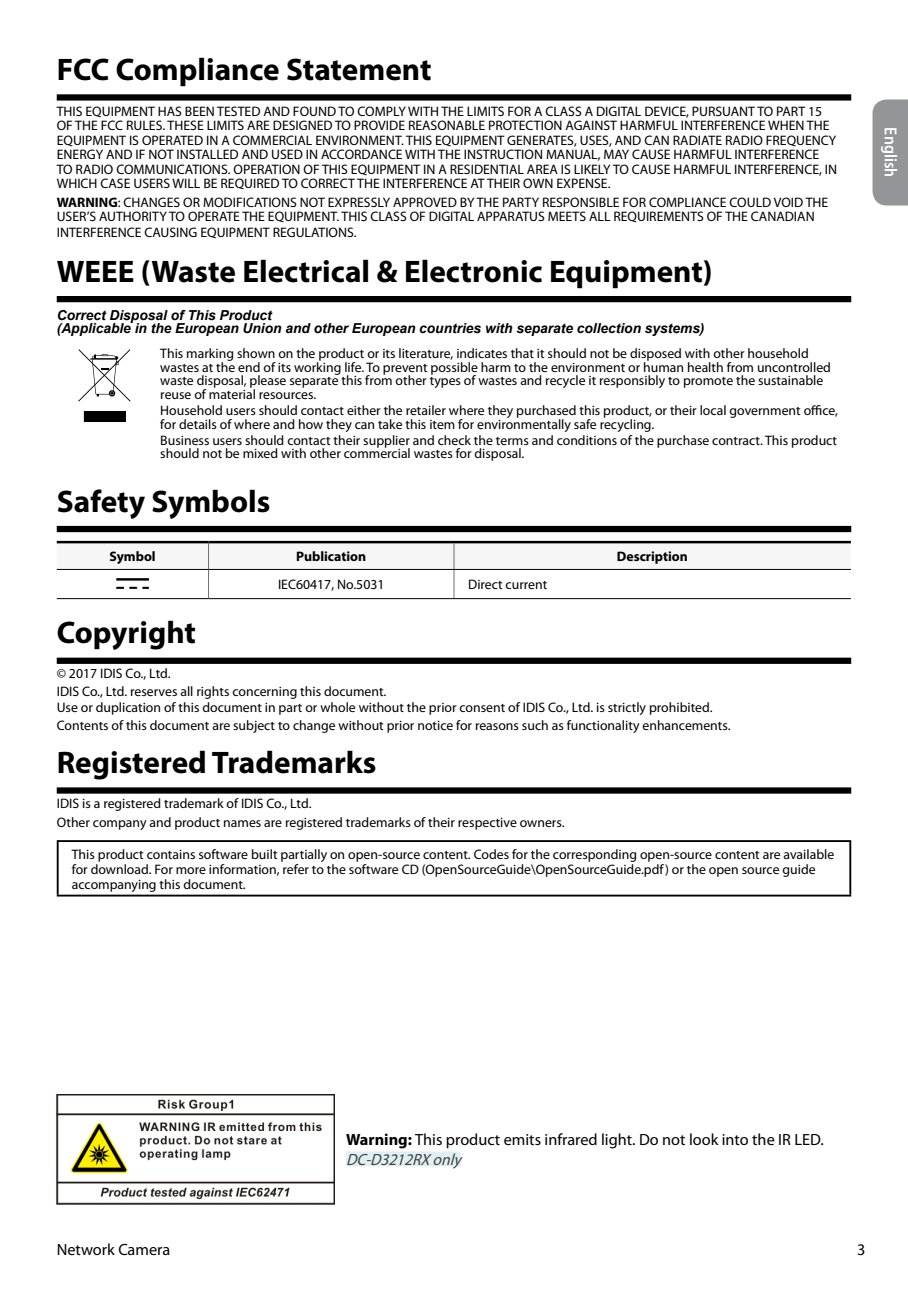
<style>
.page{position:relative;width:908px;height:1290px;background:#fff}
.page>*{position:absolute;margin:0;border:0;box-sizing:border-box;transform-origin:0 0}
.t1{font:700 31.25px "Myriad Pro";color:#000}
.t2{font:600 17.5px "Myriad Pro";color:#fff;scale:.9 1}
.t3{font:16.25px/20px "Myriad Pro";color:#000}
.t4{font:13.75px/14.5px "Myriad Pro";color:#000}
.t5{font:italic 700 13.75px/13.8px "Arial";color:#000}
.t6{font:700 13.75px "Myriad Pro";color:#000}
.s1{font-weight:700}
.s2{font-style:italic;color:#414042}
</style>
<div class="page">
<div style="left:57px;top:94px;width:793px;height:7px;background:#000"></div>
<div style="left:57px;top:296px;width:793px;height:6px;background:#000"></div>
<div style="left:57px;top:526px;width:793px;height:6px;background:#000"></div>
<div style="left:57px;top:658px;width:793px;height:6px;background:#000"></div>
<div style="left:57px;top:787px;width:793px;height:7px;background:#000"></div>
<svg style="left:78px;top:349px;width:53px;height:73px"></svg>
<hr style="left:454px;top:541px;width:396px;height:2px;background:#000">
<hr style="left:454px;top:598px;width:396px;height:1px;background:#000">
<svg style="left:57px;top:543px;width:793px;height:55px"></svg>
<hr style="left:57px;top:569px;width:151px;height:1px;background:#000">
<hr style="left:208px;top:569px;width:246px;height:1px;background:#000">
<hr style="left:57px;top:598px;width:151px;height:1px;background:#000">
<hr style="left:208px;top:598px;width:246px;height:1px;background:#000">
<hr style="left:57px;top:541px;width:151px;height:2px;background:#000">
<hr style="left:208px;top:541px;width:246px;height:2px;background:#000">
<img style="left:116px;top:579px;width:33px;height:10px">
<hr style="left:57px;top:840px;width:793px;height:2px;background:#000">
<hr style="left:57px;top:842px;width:2px;height:52px;background:#000">
<hr style="left:849px;top:842px;width:1px;height:52px;background:#000">
<hr style="left:57px;top:894px;width:793px;height:2px;background:#000">
<img style="left:57px;top:1094px;width:277px;height:110px">
<div style="left:346px;top:1151px;width:114px;height:15px;background:#e0f0f2"></div>
<div style="left:872px;top:99px;width:35px;height:106px;background:#939598"></div>
<h1 class="t1" style="left:57px;top:49px;width:376px">FCC Compliance Statement</h1>
<p class="t4" style="left:57px;top:104px;width:781px">THIS EQUIPMENT HAS BEEN TESTED AND FOUND TO COMPLY WITH THE LIMITS FOR A CLASS A DIGITAL DEVICE, PURSUANT TO PART 15<br>OF THE FCC RULES. THESE LIMITS ARE DESIGNED TO PROVIDE REASONABLE PROTECTION AGAINST HARMFUL INTERFERENCE WHEN THE EQUIPMENT IS OPERATED IN A COMMERCIAL ENVIRONMENT. THIS EQUIPMENT GENERATES, USES, AND CAN RADIATE RADIO FREQUENCY ENERGY AND IF NOT INSTALLED AND USED IN ACCORDANCE WITH THE INSTRUCTION MANUAL, MAY CAUSE HARMFUL INTERFERENCE TO RADIO COMMUNICATIONS. OPERATION OF THIS EQUIPMENT IN A RESIDENTIAL AREA IS LIKELY TO CAUSE HARMFUL INTERFERENCE, IN WHICH CASE USERS WILL BE REQUIRED TO CORRECT THE INTERFERENCE AT THEIR OWN EXPENSE.</p>
<p class="t4" style="left:57px;top:194px;width:772px"><span class="s1">WARNING</span>: CHANGES OR MODIFICATIONS NOT EXPRESSLY APPROVED BY THE PARTY RESPONSIBLE FOR COMPLIANCE COULD VOID THE<br>USER’S AUTHORITY TO OPERATE THE EQUIPMENT. THIS CLASS OF DIGITAL APPARATUS MEETS ALL REQUIREMENTS OF THE CANADIAN</p>
<p class="t4" style="left:57px;top:225px;width:301px">INTERFERENCE CAUSING EQUIPMENT REGULATIONS.</p>
<h1 class="t1" style="left:57px;top:251px;width:657px">WEEE (Waste Electrical &amp; Electronic Equipment)</h1>
<p class="t5" style="left:57px;top:308px;width:649px">Correct Disposal of This Product<br>(Applicable in the European Union and other European countries with separate collection systems)</p>
<p class="t4" style="left:160px;top:346px;width:672px;line-height:13.8px">This marking shown on the product or its literature, indicates that it should not be disposed with other household wastes at the end of its working life. To prevent possible harm to the environment or human health from uncontrolled waste disposal, please separate this from other types of wastes and recycle it responsibly to promote the sustainable reuse of material resources.</p>
<p class="t4" style="left:160px;top:403px;width:679px;line-height:13.8px">Household users should contact either the retailer where they purchased this product, or their local government office, for details of where and how they can take this item for environmentally safe recycling.</p>
<p class="t4" style="left:160px;top:433px;width:678px;line-height:13.8px">Business users should contact their supplier and check the terms and conditions of the purchase contract. This product should not be mixed with other commercial wastes for disposal.</p>
<h1 class="t1" style="left:57px;top:481px;width:215px">Safety Symbols</h1>
<p class="t6" style="left:109px;top:547px;width:48px">Symbol</p>
<p class="t6" style="left:296px;top:547px;width:71px">Publication</p>
<p class="t6" style="left:616px;top:547px;width:73px">Description</p>
<p class="t4" style="left:278px;top:577px;width:108px">IEC60417, No.5031</p>
<p class="t4" style="left:468px;top:577px;width:81px">Direct current</p>
<h1 class="t1" style="left:57px;top:612px;width:141px">Copyright</h1>
<p class="t4" style="left:57px;top:665px;width:331px;line-height:17.2px">© 2017 IDIS Co., Ltd.<br>IDIS Co., Ltd. reserves all rights concerning this document.</p>
<p class="t4" style="left:57px;top:698px;width:675px;line-height:18.2px">Use or duplication of this document in part or whole without the prior consent of IDIS Co., Ltd. is strictly prohibited.<br>Contents of this document are subject to change without prior notice for reasons such as functionality enhancements.</p>
<h1 class="t1" style="left:57px;top:742px;width:321px">Registered Trademarks</h1>
<p class="t4" style="left:57px;top:794px;width:509px;line-height:18.2px">IDIS is a registered trademark of IDIS Co., Ltd.<br>Other company and product names are registered trademarks of their respective owners.</p>
<p class="t4" style="left:72px;top:846px;width:763px">This product contains software built partially on open-source content. Codes for the corresponding open-source content are available for download. For more information, refer to the software CD (OpenSourceGuide\OpenSourceGuide.pdf) or the open source guide accompanying this document.</p>
<p class="t2" style="left:901px;top:127px;width:57px;rotate:90deg">English</p>
<p class="t3" style="left:346px;top:1129px;width:479px"><span class="s1">Warning:</span> This product emits infrared light. Do not look into the IR LED.<br><span class="s2">DC-D3212RXonly</span></p>
<p class="t3" style="left:57px;top:1239px;width:115px">Network Camera</p>
<p class="t3" style="left:856px;top:1239px;width:10px">3</p>
</div>
